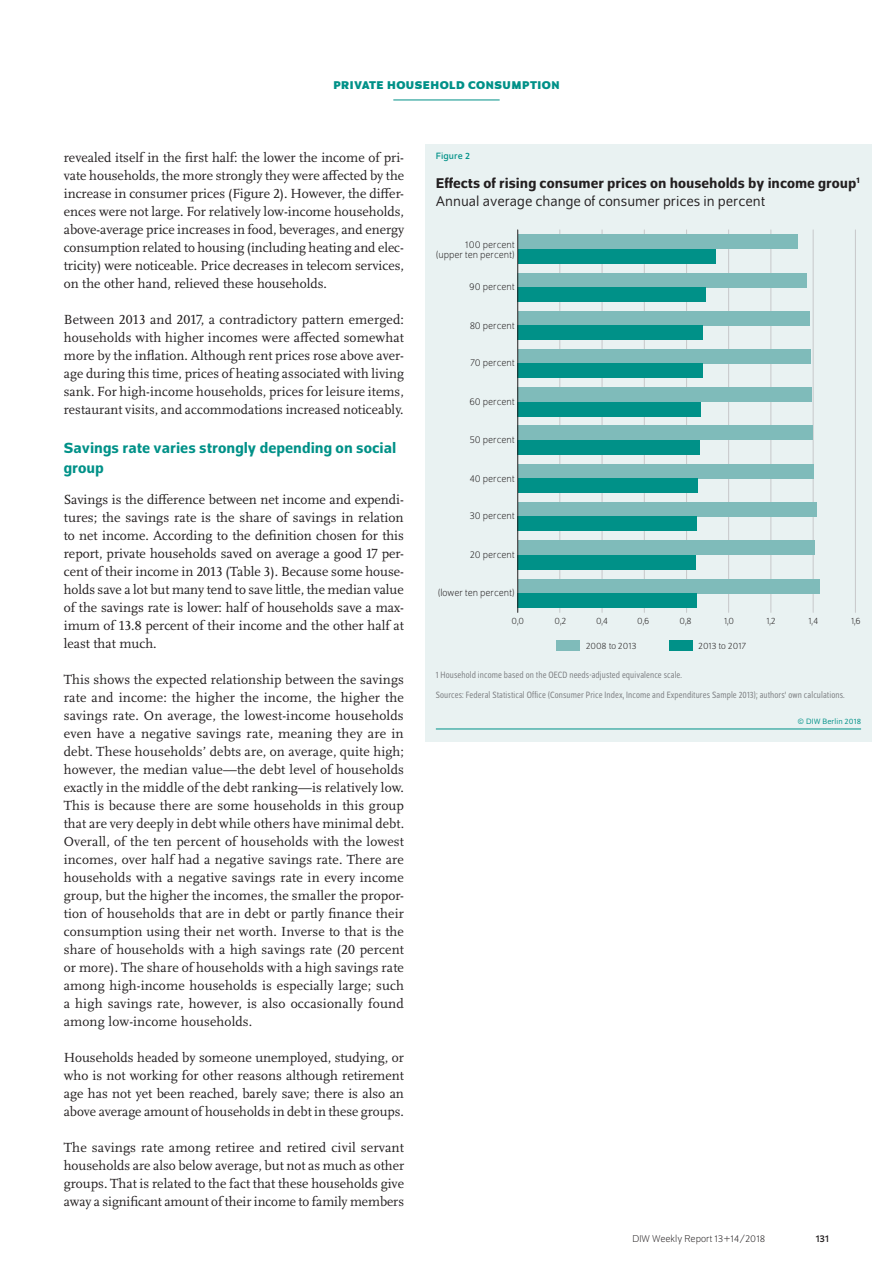
<style>
.page{position:relative;width:893px;height:1263px;background:#fff}
.page>*{position:absolute;margin:0;border:0;box-sizing:border-box;transform-origin:0 0}
.t1{font:500 15.75px/19.5px "Schumpeter";color:#009188}
.t2{font:500 15px "Schumpeter";color:#231f20}
.t3{font:15px "Schumpeter Blond";color:#231f20}
.t4{font:13.8px/18px "Scala Pro";color:#231f20;text-align:justify}
.t5{font:700 12px "Schumpeter";color:#009188}
.t6{font:300 10.5px/10.5px "Schumpeter";color:#231f20;text-align:right}
.t7{font:10.5px "Schumpeter";color:#231f20}
.t8{font:semi-condensed 9.75px/20.5px "Schumpeter Blond";letter-spacing:.01em;color:#808285}
.t9{font:300 9.75px "Schumpeter";color:#231f20}
.t10{font:9.75px "Schumpeter";letter-spacing:.01em;color:#009188}
.t11{font:8.25px "Schumpeter Blond";letter-spacing:.01em;color:#009188}
</style>
<div class="page">
<hr style="left:393px;top:100px;width:107px;height:1px;background:#009188">
<div style="left:425px;top:144px;width:447px;height:597px;background:#e9f2f2"></div>
<hr style="left:560px;top:230px;width:1px;height:382px;background:#c7c8ca">
<hr style="left:602px;top:230px;width:1px;height:382px;background:#c7c8ca">
<hr style="left:644px;top:230px;width:1px;height:382px;background:#c7c8ca">
<hr style="left:686px;top:230px;width:1px;height:382px;background:#c7c8ca">
<hr style="left:728px;top:230px;width:1px;height:382px;background:#c7c8ca">
<hr style="left:771px;top:230px;width:1px;height:382px;background:#c7c8ca">
<hr style="left:813px;top:230px;width:1px;height:382px;background:#c7c8ca">
<hr style="left:855px;top:230px;width:1px;height:382px;background:#c7c8ca">
<div style="left:518px;top:235px;width:279px;height:14px;background:#7fbbba"></div>
<div style="left:518px;top:273px;width:289px;height:14px;background:#7fbbba"></div>
<div style="left:518px;top:311px;width:292px;height:14px;background:#7fbbba"></div>
<div style="left:518px;top:349px;width:293px;height:15px;background:#7fbbba"></div>
<div style="left:518px;top:387px;width:294px;height:15px;background:#7fbbba"></div>
<div style="left:518px;top:426px;width:295px;height:14px;background:#7fbbba"></div>
<div style="left:518px;top:464px;width:295px;height:14px;background:#7fbbba"></div>
<div style="left:518px;top:502px;width:298px;height:15px;background:#7fbbba"></div>
<div style="left:518px;top:540px;width:296px;height:15px;background:#7fbbba"></div>
<div style="left:518px;top:579px;width:301px;height:14px;background:#7fbbba"></div>
<div style="left:518px;top:249px;width:198px;height:14px;background:#009188"></div>
<div style="left:518px;top:287px;width:188px;height:15px;background:#009188"></div>
<div style="left:518px;top:325px;width:185px;height:15px;background:#009188"></div>
<div style="left:518px;top:364px;width:185px;height:14px;background:#009188"></div>
<div style="left:518px;top:402px;width:183px;height:14px;background:#009188"></div>
<div style="left:518px;top:440px;width:182px;height:14px;background:#009188"></div>
<div style="left:518px;top:478px;width:180px;height:15px;background:#009188"></div>
<div style="left:518px;top:517px;width:179px;height:14px;background:#009188"></div>
<div style="left:518px;top:555px;width:178px;height:14px;background:#009188"></div>
<div style="left:518px;top:593px;width:179px;height:15px;background:#009188"></div>
<div style="left:669px;top:640px;width:23px;height:11px;background:#009188"></div>
<div style="left:557px;top:640px;width:23px;height:10px;background:#7fbbba"></div>
<hr style="left:517px;top:230px;width:1px;height:382px;background:#231f20">
<hr style="left:436px;top:729px;width:425px;height:1px;background:#009188">
<p class="t5" style="left:333px;top:79px;width:16px">PRIVATE</p>
<p class="t5" style="left:387px;top:79px;width:10px">HOUSEHOLD</p>
<p class="t5" style="left:468px;top:79px;width:10px">CONSUMPTION</p>
<p class="t4" style="left:64px;top:148px;width:342px">revealed itself in the first half: the lower the income of pri&shy;vate households, the more strongly they were affected by the increase in consumer prices (Figure 2). However, the differ&shy;ences were not large. For relatively low-income households, above-average price increases in food, beverages, and energy consumption related to housing (including heating and elec&shy;tricity) were noticeable. Price decreases in telecom services, on the other hand, relieved these households.</p>
<p class="t4" style="left:64px;top:310px;width:342px">Between 2013 and 2017, a contradictory pattern emerged: households with higher incomes were affected somewhat more by the inflation. Although rent prices rose above aver&shy;age during this time, prices of heating associated with living sank. For high-income households, prices for leisure items, restaurant visits, and accommodations increased noticeably.</p>
<p class="t1" style="left:64px;top:438px;width:334px">Savings rate varies strongly depending on social group</p>
<p class="t4" style="left:64px;top:490px;width:342px">Savings is the difference between net income and expendi&shy;tures; the savings rate is the share of savings in relation to net income. According to the definition chosen for this report, private households saved on average a good 17 per&shy;cent of their income in 2013 (Table 3). Because some house&shy;holds save a lot but many tend to save little, the median value of the savings rate is lower: half of households save a max&shy;imum of 13.8 percent of their income and the other half at least that much.</p>
<p class="t4" style="left:64px;top:670px;width:342px">This shows the expected relationship between the savings rate and income: the higher the income, the higher the savings rate. On average, the lowest-income households even have a negative savings rate, meaning they are in debt. These households’ debts are, on average, quite high; however, the median value—the debt level of households exactly in the middle of the debt ranking—is relatively low.<br>This is because there are some households in this group that are very deeply in debt while others have minimal debt.<br>Overall, of the ten percent of households with the lowest incomes, over half had a negative savings rate. There are households with a negative savings rate in every income group, but the higher the incomes, the smaller the propor&shy;tion of households that are in debt or partly finance their consumption using their net worth. Inverse to that is the share of households with a high savings rate (20 percent or more). The share of households with a high savings rate among high-income households is especially large; such a high savings rate, however, is also occasionally found among low-income households.</p>
<p class="t4" style="left:64px;top:1048px;width:342px">Households headed by someone unemployed, studying, or who is not working for other reasons although retirement age has not yet been reached, barely save; there is also an above average amount of households in debt in these groups.</p>
<p class="t4" style="left:64px;top:1138px;width:342px">The savings rate among retiree and retired civil servant households are also below average, but not as much as other groups. That is related to the fact that these households give away a significant amount of their income to family members</p>
<p class="t10" style="left:436px;top:151px;width:36px">Figure 2</p>
<p class="t2" style="left:436px;top:175px;width:425px">Effects of rising consumer prices on households by income group<sup>1</sup></p>
<p class="t3" style="left:436px;top:194px;width:331px">Annual average change of consumer prices in percent</p>
<p class="t6" style="left:436px;top:239px;width:80px">100 percent (upper ten percent)</p>
<p class="t6" style="left:469px;top:281px;width:47px">90 percent</p>
<p class="t6" style="left:470px;top:320px;width:47px">80 percent</p>
<p class="t6" style="left:470px;top:358px;width:46px">70 percent</p>
<p class="t6" style="left:469px;top:397px;width:47px">60 percent</p>
<p class="t6" style="left:469px;top:434px;width:47px">50 percent</p>
<p class="t6" style="left:469px;top:473px;width:47px">40 percent</p>
<p class="t6" style="left:469px;top:511px;width:47px">30 percent</p>
<p class="t6" style="left:470px;top:550px;width:46px">20 percent</p>
<p class="t6" style="left:438px;top:588px;width:78px">(lower ten percent)</p>
<p class="t9" style="left:511px;top:616px;width:14px">0,0</p>
<p class="t9" style="left:555px;top:616px;width:13px">0,2</p>
<p class="t9" style="left:596px;top:616px;width:14px">0,4</p>
<p class="t9" style="left:637px;top:616px;width:14px">0,6</p>
<p class="t9" style="left:679px;top:616px;width:14px">0,8</p>
<p class="t9" style="left:724px;top:616px;width:12px">1,0</p>
<p class="t9" style="left:766px;top:616px;width:11px">1,2</p>
<p class="t9" style="left:809px;top:616px;width:11px">1,4</p>
<p class="t9" style="left:851px;top:616px;width:11px">1,6</p>
<p class="t9" style="left:586px;top:641px;width:52px">2008 to 2013</p>
<p class="t9" style="left:698px;top:641px;width:50px">2013 to 2017</p>
<p class="t8" style="left:436px;top:664px;width:410px">1 Household income based on the OECD needs-adjusted equivalence scale.<br>Sources: Federal Statistical Office (Consumer Price Index, Income and Expenditures Sample 2013); authors’ own calculations.</p>
<p class="t11" style="left:797px;top:718px;width:65px">© DIW Berlin 2018</p>
<p class="t6" style="left:632px;top:1234px;width:134px">DIW Weekly Report 13+14/2018</p>
<p class="t7" style="left:816px;top:1233px;width:15px">131</p>
</div>
